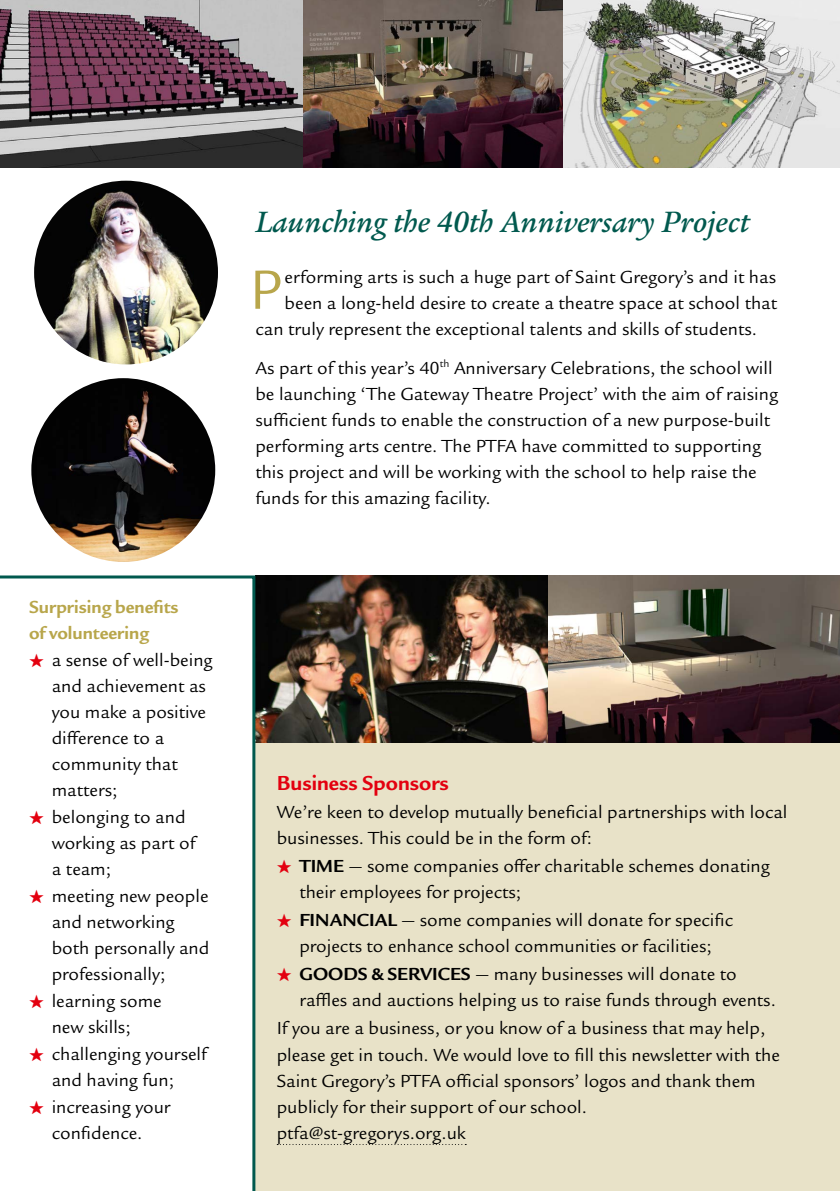
<style>
.page{position:relative;width:840px;height:1191px;background:#fff}
.page>*{position:absolute;margin:0;border:0;box-sizing:border-box;transform-origin:0 0}
.t1{font:60px "Legacy Sans ITC Std";color:#b8a64b}
.t2{font:italic 500 32px "Legacy Serif ITC Std";color:#01594e}
.t3{font:700 22px "Legacy Sans ITC Std";color:#e3000f}
.t4{font:19px/26.2px "Legacy Sans ITC Std";color:#000}
.t5{font:700 19px/26px "Legacy Sans ITC Std";color:#b8a64b}
.s1{font-weight:700}
</style>
<div class="page">
<div style="left:254px;top:629px;width:585px;height:562px;background:#e8e2c8"></div>
<svg style="left:277px;top:1144px;width:189px;height:1px"></svg>
<img style="left:0;top:0;width:839px;height:167px">
<img style="left:255px;top:575px;width:584px;height:167px">
<img style="left:34px;top:181px;width:184px;height:183px;border-radius:92px">
<svg style="left:0;top:575px;width:255px;height:616px"></svg>
<img style="left:31px;top:378px;width:184px;height:184px;border-radius:92px">
<svg style="left:29px;top:654px;width:15px;height:13px"></svg>
<svg style="left:29px;top:811px;width:15px;height:13px"></svg>
<svg style="left:29px;top:890px;width:15px;height:13px"></svg>
<svg style="left:29px;top:995px;width:15px;height:13px"></svg>
<svg style="left:29px;top:1048px;width:15px;height:13px"></svg>
<svg style="left:29px;top:1101px;width:15px;height:13px"></svg>
<p class="t5" style="left:29px;top:594px;width:151px">Surprising benefits of volunteering</p>
<p class="t4" style="left:52px;top:647px;width:162px">a sense of well-being and achievement as you make a positive difference to a community that matters;<br>belonging to and working as part of<br>a team;<br>meeting new people and networking both personally and professionally; learning some<br>new skills; challenging yourself and having fun; increasing your confidence.</p>
<h2 class="t2" style="left:255px;top:203px;width:495px">Launching the 40th Anniversary Project</h2>
<h1 class="t1" style="left:249px;top:256px;width:34px">P</h1>
<p class="t4" style="left:284px;top:264px;width:492px">erforming arts is such a huge part of Saint Gregory’s and it has</p>
<p class="t4" style="left:284px;top:290px;width:493px">been a long-held desire to create a theatre space at school that</p>
<p class="t4" style="left:255px;top:316px;width:503px">can truly represent the exceptional talents and skills of students.</p>
<p class="t4" style="left:255px;top:355px;width:524px">As part of this year’s 40<sup>th</sup> Anniversary Celebrations, the school will be launching ‘The Gateway Theatre Project’ with the aim of raising sufficient funds to enable the construction of a new purpose-built performing arts centre. The PTFA have committed to supporting this project and will be working with the school to help raise the funds for this amazing facility.</p>
<p class="t3" style="left:276px;top:771px;width:174px">Business Sponsors</p>
<p class="t4" style="left:276px;top:799px;width:512px">We’re keen to develop mutually beneficial partnerships with local businesses. This could be in the form of:</p>
<p class="t4" style="left:299px;top:853px;width:472px"><span class="s1">TIME</span> — some companies offer charitable schemes donating their employees for projects;</p>
<p class="t4" style="left:299px;top:907px;width:435px"><span class="s1">FINANCIAL</span> — some companies will donate for specific projects to enhance school communities or facilities;</p>
<p class="t4" style="left:299px;top:961px;width:478px"><span class="s1">GOODS &amp; SERVICES</span> — many businesses will donate to raffles and auctions helping us to raise funds through events.</p>
<p class="t4" style="left:276px;top:1015px;width:504px">If you are a business, or you know of a business that may help, please get in touch. We would love to fill this newsletter with the Saint Gregory’s PTFA official sponsors’ logos and thank them publicly for their support of our school. ptfa@st-gregorys.org.uk</p>
</div>
